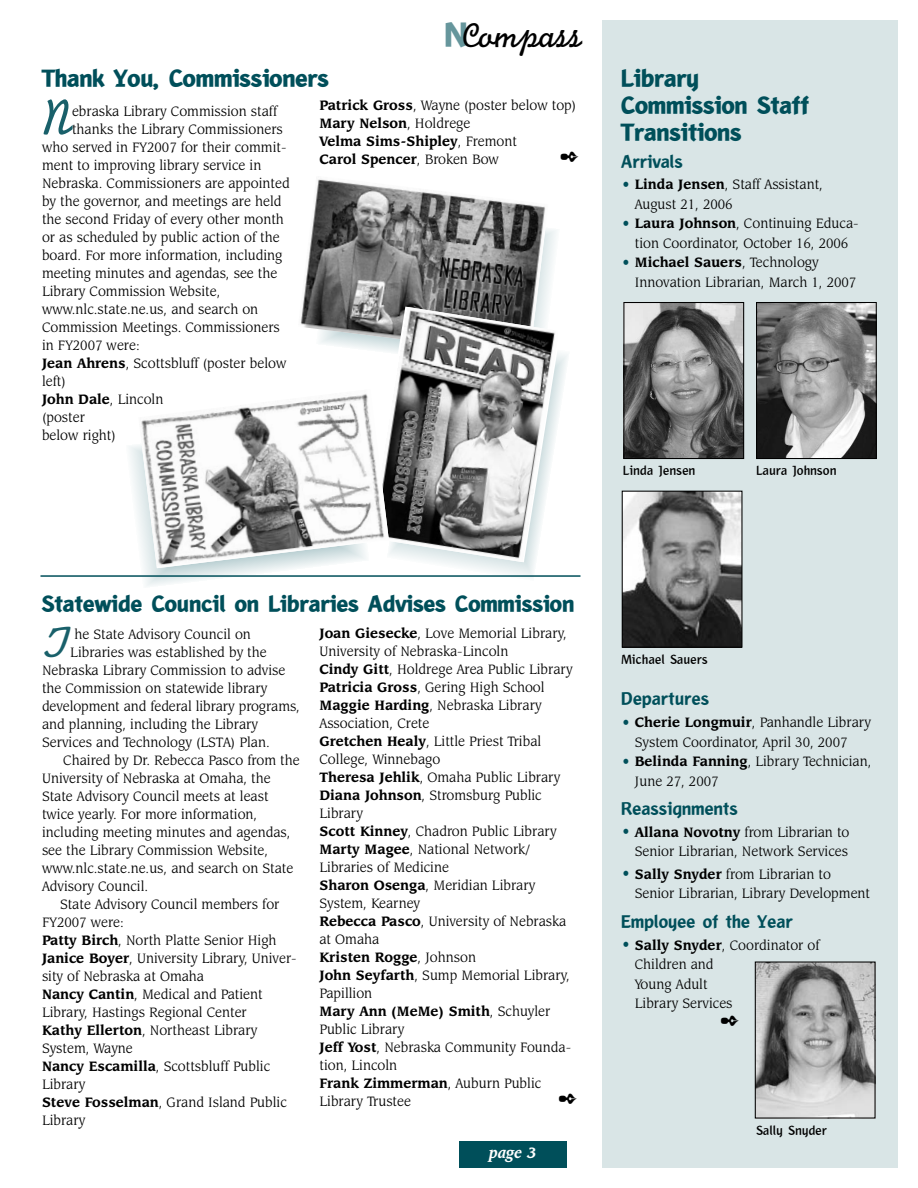
<style>
.page{position:relative;width:918px;height:1188px;background:#fff}
.page>*{position:absolute;margin:0;border:0;box-sizing:border-box;transform-origin:0 0}
.t1{font:52.5px "Monoline Script MT Std";color:#19606a}
.t2{font:45.45px "Monoline Script MT Std";color:#19606a}
.t3{font:36px "Monoline Script MT Std";letter-spacing:-.015em;color:#000}
.t4{font:900 25.5px/27px "Liga Sans LT Std";letter-spacing:-.005em;color:#004f5a}
.t5{font:900 24px "Liga Sans LT Std";letter-spacing:-.005em;color:#004f5a}
.t6{font:800 18.75px "Liga Sans LT Std";color:#004f5a}
.t7{font:italic 700 16.5px "Leawood IT Cby BT";color:#fff;scale:.92 1}
.t8{font:15px/18px "Leawood IT Cby BT";color:#000;scale:.92 1}
.t9{font:700 15px/18px "Leawood IT Cby BT";color:#000;scale:.92 1}
.t10{font:700 13.5px "Liga Sans LT Std";letter-spacing:-.01em;color:#000}
.s1{font-family:"Liga Sans LT Std";font-weight:900;color:#66969c}
.s2{font-weight:700}
.s3{font-weight:400}
.s4{font-size:18px;color:#004f5a}
</style>
<div class="page">
<svg style="left:129px;top:229px;width:438px;height:357px"></svg>
<div style="left:602px;top:20px;width:296px;height:1148px;background:#d9e5e6"></div>
<div style="left:459px;top:1141px;width:108px;height:27px;background:#004f5a"></div>
<img style="left:625px;top:304px;width:117px;height:153px">
<div style="left:623px;top:302px;width:121px;height:157px;border:1px solid #000"></div>
<img style="left:758px;top:304px;width:117px;height:153px">
<div style="left:756px;top:302px;width:121px;height:157px;border:1px solid #000"></div>
<img style="left:624px;top:493px;width:116px;height:153px">
<div style="left:622px;top:491px;width:120px;height:157px;border:1px solid #000"></div>
<img style="left:757px;top:964px;width:117px;height:153px">
<div style="left:755px;top:962px;width:121px;height:157px;border:1px solid #000"></div>
<hr style="left:40px;top:575px;width:540px;height:2px;background:#004f5a">
<img style="left:298px;top:179px;width:250px;height:176px">
<img style="left:372px;top:307px;width:186px;height:255px">
<img style="left:138px;top:389px;width:251px;height:179px">
<h3 class="t4" style="left:42px;top:67px;width:289px">Thank You, Commissioners</h3>
<h3 class="t3" style="left:445px;top:23px;width:139px"><span class="s1">N</span>Compass</h3>
<h1 class="t1" style="left:42px;top:100px;width:32px">N</h1>
<p class="t8" style="left:72px;top:104px;width:225px">ebraska Library Commission staff</p>
<p class="t8" style="left:72px;top:122px;width:231px">thanks the Library Commissioners</p>
<p class="t8" style="left:42px;top:140px;width:267px">who served in FY2007 for their commit-</p>
<p class="t8" style="left:42px;top:158px;width:240px">ment to improving library service in</p>
<p class="t8" style="left:42px;top:176px;width:271px">Nebraska. Commissioners are appointed</p>
<p class="t8" style="left:42px;top:194px;width:262px">by the governor, and meetings are held</p>
<p class="t8" style="left:42px;top:212px;width:264px">the second Friday of every other month</p>
<p class="t8" style="left:42px;top:230px;width:260px">or as scheduled by public action of the</p>
<p class="t8" style="left:42px;top:248px;width:263px">board. For more information, including</p>
<p class="t8" style="left:42px;top:266px;width:257px">meeting minutes and agendas, see the</p>
<p class="t8" style="left:42px;top:284px;width:195px">Library Commission Website,</p>
<p class="t8" style="left:42px;top:302px;width:237px">www.nlc.state.ne.us, and search on</p>
<p class="t8" style="left:42px;top:320px;width:260px">Commission Meetings. Commissioners</p>
<p class="t8" style="left:42px;top:338px;width:108px">in FY2007 were:</p>
<p class="t8" style="left:42px;top:356px;width:267px"><span class="s2">Jean Ahrens</span>, Scottsbluff (poster below</p>
<p class="t8" style="left:42px;top:374px;width:27px">left)</p>
<p class="t9" style="left:42px;top:392px;width:134px">John Dale<span class="s3">, Lincoln</span></p>
<p class="t8" style="left:42px;top:410px;width:48px">(poster</p>
<p class="t8" style="left:42px;top:428px;width:82px">below right)</p>
<p class="t9" style="left:319px;top:98px;width:281px">Patrick Gross<span class="s3">, Wayne (poster below top)<br></span>Mary Nelson<span class="s3">, Holdrege<br></span>Velma Sims-Shipley<span class="s3">, Fremont<br></span>Carol Spencer<span class="s3">, Broken Bow</span></p>
<h3 class="t4" style="left:621px;top:67px;width:189px">Library<br>Commission Staff<br>Transitions</h3>
<p class="t6" style="left:621px;top:154px;width:63px">Arrivals</p>
<p class="t8" style="left:635px;top:176px;width:206px;line-height:19.5px;text-indent:-14px"><span class="s4">•</span> <span class="s2">Linda Jensen</span>, Staff Assistant,<br>August 21, 2006</p>
<p class="t8" style="left:621px;top:215px;width:260px;line-height:19.5px;text-align:center"><span class="s4">•</span> <span class="s2">Laura Johnson</span>, Continuing Educa&shy;tion Coordinator, October 16, 2006</p>
<p class="t8" style="left:635px;top:254px;width:242px;line-height:19.5px;text-indent:-14px"><span class="s4">•</span> <span class="s2">Michael Sauers</span>, Technology<br>Innovation Librarian, March 1, 2007</p>
<p class="t10" style="left:623px;top:465px;width:74px">Linda Jensen</p>
<p class="t10" style="left:756px;top:465px;width:82px">Laura Johnson</p>
<h3 class="t5" style="left:42px;top:595px;width:534px">Statewide Council on Libraries Advises Commission</h3>
<h2 class="t2" style="left:42px;top:628px;width:30px">T</h2>
<p class="t8" style="left:74px;top:627px;width:193px">he State Advisory Council on</p>
<p class="t8" style="left:70px;top:645px;width:215px">Libraries was established by the</p>
<p class="t8" style="left:42px;top:663px;width:266px">Nebraska Library Commission to advise</p>
<p class="t8" style="left:42px;top:681px;width:247px">the Commission on statewide library</p>
<p class="t8" style="left:42px;top:699px;width:282px">development and federal library programs,</p>
<p class="t8" style="left:42px;top:717px;width:237px">and planning, including the Library</p>
<p class="t8" style="left:42px;top:735px;width:249px">Services and Technology (LSTA) Plan.</p>
<p class="t8" style="left:63px;top:753px;width:258px">Chaired by Dr. Rebecca Pasco from the</p>
<p class="t8" style="left:42px;top:771px;width:250px">University of Nebraska at Omaha, the</p>
<p class="t8" style="left:42px;top:789px;width:248px">State Advisory Council meets at least</p>
<p class="t8" style="left:42px;top:807px;width:236px">twice yearly. For more information,</p>
<p class="t8" style="left:42px;top:825px;width:272px">including meeting minutes and agendas,</p>
<p class="t8" style="left:42px;top:843px;width:247px">see the Library Commission Website,</p>
<p class="t8" style="left:42px;top:861px;width:275px">www.nlc.state.ne.us, and search on State</p>
<p class="t8" style="left:42px;top:879px;width:117px">Advisory Council.</p>
<p class="t8" style="left:60px;top:897px;width:240px">State Advisory Council members for</p>
<p class="t8" style="left:42px;top:915px;width:91px">FY2007 were:</p>
<p class="t8" style="left:42px;top:933px;width:257px"><span class="s2">Patty Birch</span>, North Platte Senior High</p>
<p class="t8" style="left:42px;top:951px;width:278px"><span class="s2">Janice Boyer</span>, University Library, Univer-</p>
<p class="t8" style="left:42px;top:969px;width:178px">sity of Nebraska at Omaha</p>
<p class="t8" style="left:42px;top:987px;width:241px"><span class="s2">Nancy Cantin</span>, Medical and Patient</p>
<p class="t8" style="left:42px;top:1005px;width:224px">Library, Hastings Regional Center</p>
<p class="t8" style="left:42px;top:1023px;width:236px"><span class="s2">Kathy Ellerton</span>, Northeast Library</p>
<p class="t8" style="left:42px;top:1041px;width:100px">System, Wayne</p>
<p class="t8" style="left:42px;top:1059px;width:250px"><span class="s2">Nancy Escamilla</span>, Scottsbluff Public</p>
<p class="t8" style="left:42px;top:1077px;width:49px">Library</p>
<p class="t8" style="left:42px;top:1095px;width:268px"><span class="s2">Steve Fosselman</span>, Grand Island Public</p>
<p class="t8" style="left:42px;top:1113px;width:49px">Library</p>
<p class="t8" style="left:320px;top:626px;width:277px"><span class="s2">Joan Giesecke</span>, Love Memorial Library,<br>University of Nebraska-Lincoln<br><span class="s2">Cindy Gitt</span>, Holdrege Area Public Library<br><span class="s2">Patricia Gross</span>, Gering High School<br><span class="s2">Maggie Harding</span>, Nebraska Library<br>Association, Crete<br><span class="s2">Gretchen Healy</span>, Little Priest Tribal<br>College, Winnebago<br><span class="s2">Theresa Jehlik</span>, Omaha Public Library<br><span class="s2">Diana Johnson</span>, Stromsburg Public<br>Library<br><span class="s2">Scott Kinney</span>, Chadron Public Library<br><span class="s2">Marty Magee</span>, National Network/<br>Libraries of Medicine<br><span class="s2">Sharon Osenga</span>, Meridian Library<br>System, Kearney<br><span class="s2">Rebecca Pasco</span>, University of Nebraska at Omaha<br><span class="s2">Kristen Rogge</span>, Johnson<br><span class="s2">John Seyfarth</span>, Sump Memorial Library,<br>Papillion<br><span class="s2">Mary Ann (MeMe) Smith</span>, Schuyler<br>Public Library<br><span class="s2">Jeff Yost</span>, Nebraska Community Founda&shy;tion, Lincoln<br><span class="s2">Frank Zimmerman</span>, Auburn Public<br>Library Trustee</p>
<p class="t7" style="left:489px;top:1146px;width:53px">page 3</p>
<p class="t10" style="left:621px;top:654px;width:88px">Michael Sauers</p>
<p class="t6" style="left:621px;top:692px;width:89px">Departures</p>
<p class="t8" style="left:635px;top:714px;width:258px;line-height:19.5px;text-indent:-14px"><span class="s4">•</span> <span class="s2">Cherie Longmuir</span>, Panhandle Library<br>System Coordinator, April 30, 2007</p>
<p class="t8" style="left:635px;top:753px;width:259px;line-height:19.5px;text-indent:-14px"><span class="s4">•</span> <span class="s2">Belinda Fanning</span>, Library Technician,<br>June 27, 2007</p>
<p class="t6" style="left:621px;top:802px;width:118px">Reassignments</p>
<p class="t8" style="left:621px;top:824px;width:250px;line-height:19.5px;text-align:right"><span class="s4">•</span> <span class="s2">Allana Novotny</span> from Librarian to<br>Senior Librarian, Network Services</p>
<p class="t8" style="left:635px;top:866px;width:257px;line-height:19.5px;text-indent:-14px"><span class="s4">•</span> <span class="s2">Sally Snyder</span> from Librarian to<br>Senior Librarian, Library Development</p>
<p class="t6" style="left:621px;top:915px;width:173px">Employee of the Year</p>
<p class="t8" style="left:635px;top:937px;width:202px;line-height:19.5px;text-indent:-14px"><span class="s4">•</span> <span class="s2">Sally Snyder</span>, Coordinator of<br>Children and<br>Young Adult<br>Library Services</p>
<p class="t10" style="left:756px;top:1125px;width:73px">Sally Snyder</p>
</div>
